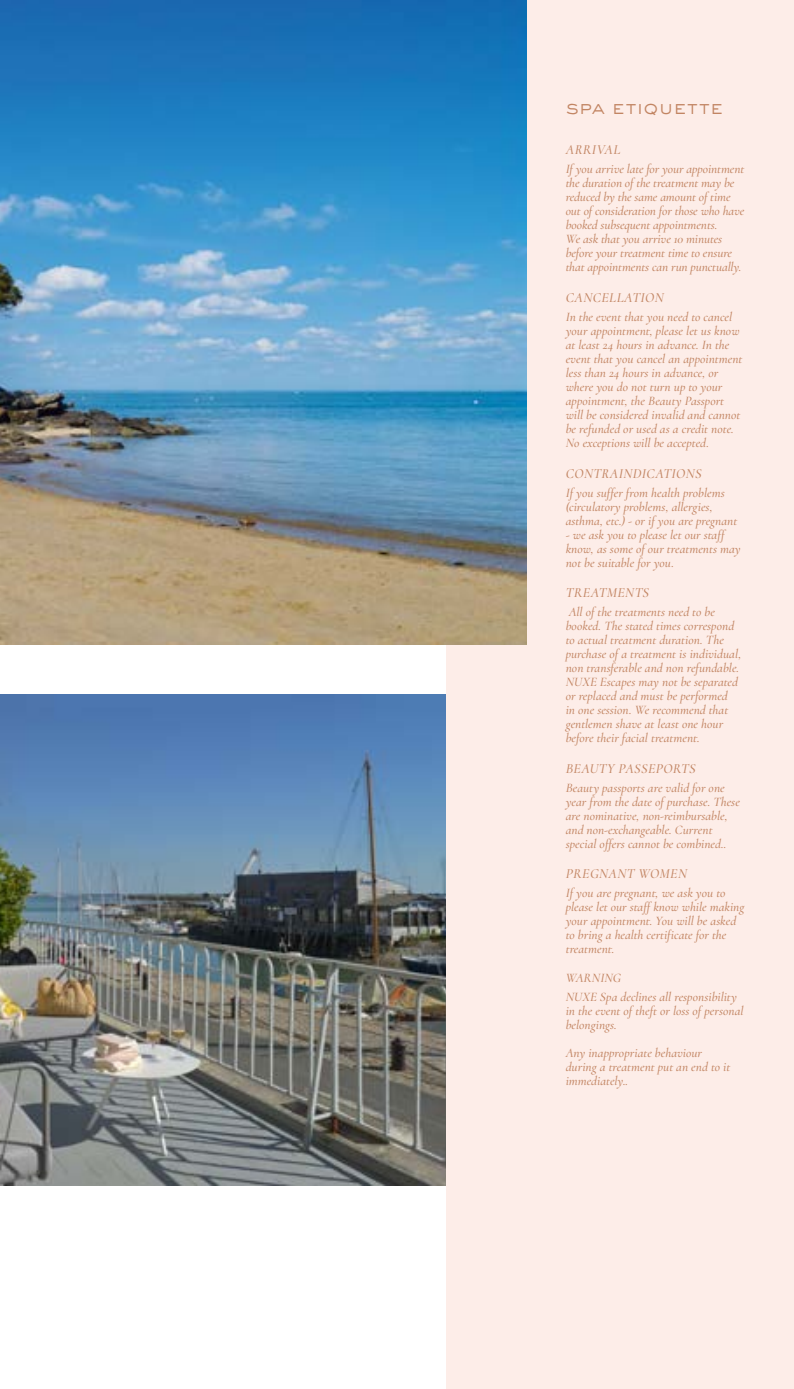
<style>
.page{position:relative;width:794px;height:1389px;background:#fff}
.page>*{position:absolute;margin:0;border:0;box-sizing:border-box;transform-origin:0 0}
.t1{font:300 19.25px "Sackers Gothic Std";letter-spacing:-.01em;color:#c28563}
.t2{font:italic 500 14px "Cormorant";letter-spacing:.025em;color:#c28563}
.t3{font:italic 500 13.12px/14px "Cormorant";color:#c28563}
</style>
<div class="page">
<img style="left:0;top:694px;width:446px;height:492px">
<div style="left:446px;top:0;width:348px;height:1389px;background:#fdede8"></div>
<img style="left:0;top:0;width:526px;height:645px">
<h1 class="t1" style="left:566px;top:94px;width:159px">spa etiquette</h1>
<p class="t2" style="left:566px;top:142px;width:56px">ARRIVAL</p>
<p class="t3" style="left:566px;top:162px;width:180px">If you arrive late for your appointment the duration of the treatment may be reduced by the same amount of time out of consideration for those who have booked subsequent appointments.<br>We ask that you arrive 10 minutes before your treatment time to ensure that appointments can run punctually.</p>
<p class="t2" style="left:566px;top:289px;width:99px">CANCELLATION</p>
<p class="t3" style="left:566px;top:310px;width:178px">In the event that you need to cancel your appointment, please let us know at least 24 hours in advance. In the event that you cancel an appointment less than 24 hours in advance, or where you do not turn up to your appointment, the Beauty Passport will be considered invalid and cannot be refunded or used as a credit note.<br>No exceptions will be accepted.</p>
<p class="t2" style="left:566px;top:465px;width:137px">CONTRAINDICATIONS</p>
<p class="t3" style="left:566px;top:485px;width:173px">If you suffer from health problems (circulatory problems, allergies, asthma, etc.) - or if you are pregnant</p>
<p class="t3" style="left:566px;top:527px;width:176px">- we ask you to please let our staff know, as some of our treatments may not be suitable for you.</p>
<p class="t2" style="left:566px;top:584px;width:85px">TREATMENTS</p>
<p class="t3" style="left:566px;top:605px;width:177px">All of the treatments need to be booked. The stated times correspond to actual treatment duration. The purchase of a treatment is individual, non transferable and non refundable.<br>NUXE Escapes may not be separated or replaced and must be performed<br>in one session. We recommend that gentlemen shave at least one hour before their facial treatment.</p>
<p class="t2" style="left:566px;top:760px;width:131px">BEAUTY PASSEPORTS</p>
<p class="t3" style="left:566px;top:781px;width:176px">Beauty passports are valid for one year from the date of purchase. These are nominative, non-reimbursable, and non-exchangeable. Current special offers cannot be combined..</p>
<p class="t2" style="left:566px;top:866px;width:123px">PREGNANT WOMEN</p>
<p class="t3" style="left:566px;top:886px;width:180px">If you are pregnant, we ask you to please let our staff know while making your appointment. You will be asked to bring a health certificate for the treatment.</p>
<p class="t3" style="left:566px;top:969px;width:173px;line-height:18.9px">WARNING<br>NUXE Spa declines all responsibility</p>
<p class="t3" style="left:566px;top:1004px;width:179px">in the event of theft or loss of personal belongings.</p>
<p class="t3" style="left:566px;top:1046px;width:166px">Any inappropriate behaviour during a treatment put an end to it immediately..</p>
</div>
